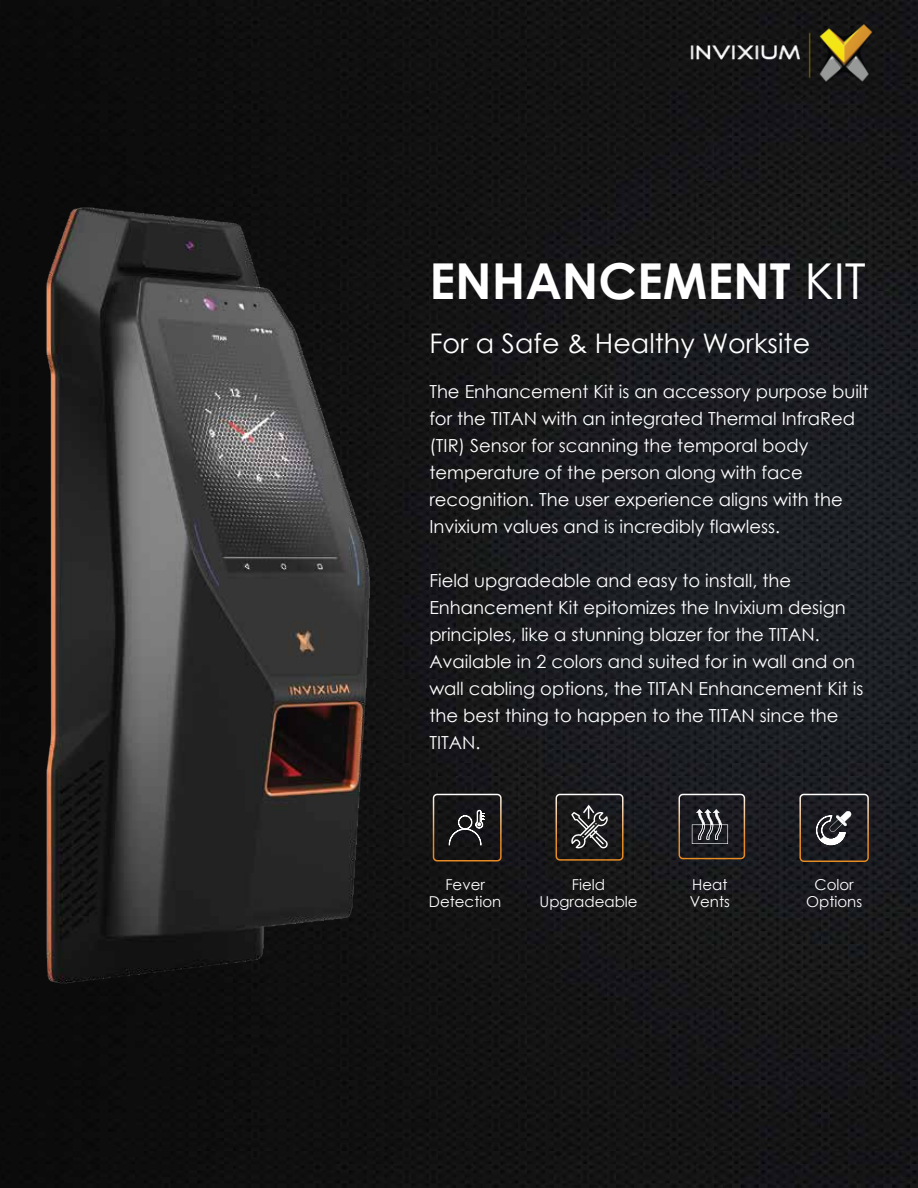
<style>
.page{position:relative;width:918px;height:1188px;background:#fff}
.page>*{position:absolute;margin:0;border:0;box-sizing:border-box;transform-origin:0 0}
.t1{font:700 49.5px "Century Gothic";color:#fff}
.t2{font:27px "Century Gothic";color:#fff}
.t3{font:18px/27px "Century Gothic";color:#fff}
.t4{font:15px/16.5px "Century Gothic";color:#fff;text-align:center}
.s1{font-weight:400}
</style>
<div class="page">
<img style="left:0;top:0;width:918px;height:1188px">
<img style="left:684px;top:24px;width:193px;height:58px">
<div style="left:433px;top:794px;width:69px;height:68px;border:2px solid #fff;border-radius:4px"></div>
<svg style="left:449px;top:810px;width:36px;height:35px"></svg>
<div style="left:556px;top:794px;width:68px;height:67px;border:2px solid #fff;border-radius:4px"></div>
<svg style="left:571px;top:803px;width:37px;height:46px"></svg>
<div style="left:679px;top:794px;width:66px;height:65px;border:2px solid #fff;border-radius:4px"></div>
<svg style="left:692px;top:809px;width:36px;height:35px"></svg>
<div style="left:799px;top:794px;width:70px;height:68px;border:2px solid #fff;border-radius:4px"></div>
<svg style="left:816px;top:811px;width:36px;height:36px"></svg>
<img style="left:12px;top:155px;width:389px;height:879px">
<h1 class="t1" style="left:429px;top:253px;width:438px">ENHANCEMENT <span class="s1">KIT</span></h1>
<h2 class="t2" style="left:429px;top:333px;width:382px">For a Safe &amp; Healthy Worksite</h2>
<p class="t3" style="left:429px;top:380px;width:441px">The Enhancement Kit is an accessory purpose built for the TITAN with an integrated Thermal InfraRed (TIR) Sensor for scanning the temporal body temperature of the person along with face recognition. The user experience aligns with the Invixium values and is incredibly flawless.</p>
<p class="t3" style="left:429px;top:569px;width:436px">Field upgradeable and easy to install, the Enhancement Kit epitomizes the Invixium design principles, like a stunning blazer for the TITAN.<br>Available in 2 colors and suited for in wall and on wall cabling options, the TITAN Enhancement Kit is the best thing to happen to the TITAN since the TITAN.</p>
<p class="t4" style="left:429px;top:878px;width:74px">Fever<br>Detection</p>
<p class="t4" style="left:540px;top:878px;width:100px">Field<br>Upgradeable</p>
<p class="t4" style="left:690px;top:878px;width:42px;text-align:left">Heat<br>Vents</p>
<p class="t4" style="left:806px;top:878px;width:58px">Color<br>Options</p>
</div>
